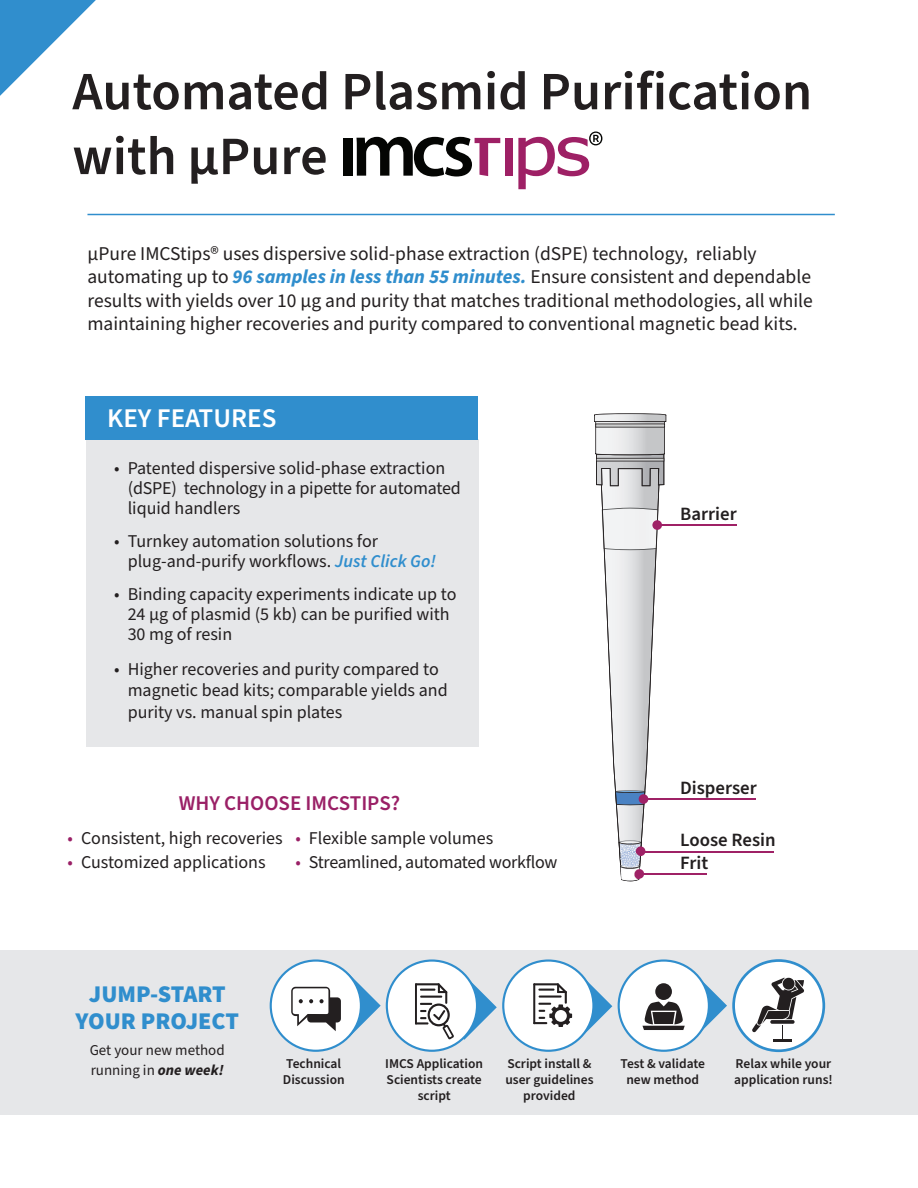
<style>
.page{position:relative;width:918px;height:1188px;background:#fff}
.page>*{position:absolute;margin:0;border:0;box-sizing:border-box;transform-origin:0 0}
.t1{font:600 54px/64.8px "Source Sans Pro";color:#231f20}
.t2{font:600 27px "Source Sans Pro";color:#fff}
.t3{font:900 24px/27px "Source Sans Pro";color:#308ecd;text-align:center}
.t4{font:600 21px "Source Sans Pro";color:#9a2066}
.t5{font:19.5px/23.4px "Source Sans Pro";color:#231f20}
.t6{font:600 18.75px/23.2px "Source Sans Pro";color:#231f20}
.t7{font:18px/19.8px "Source Sans Pro";color:#231f20}
.t8{font:15px/19.5px "Source Sans Pro";color:#231f20}
.t9{font:600 13.5px/16.2px "Source Sans Pro";color:#231f20;text-align:center}
.s1{font-weight:700;font-style:italic;color:#308ecd}
.s2{font-weight:600;font-style:italic;color:#308ecd}
.s3{color:#9a2066}
.s4{font-weight:700;font-style:italic}
</style>
<div class="page">
<div style="left:86px;top:440px;width:392px;height:307px;background:#e6e7e9"></div>
<div style="left:505px;top:138px;width:7px;height:37px;background:#9e2065"></div>
<div style="left:343px;top:138px;width:10px;height:38px;background:#040503"></div>
<svg style="left:357px;top:137px;width:143px;height:40px"></svg>
<svg style="left:518px;top:132px;width:84px;height:57px"></svg>
<hr style="left:87px;top:214px;width:748px;height:1px;background:#308ecd">
<div style="left:85px;top:396px;width:393px;height:44px;background:#308ecd"></div>
<hr style="left:657px;top:524px;width:80px;height:2px;background:#9f2166">
<hr style="left:644px;top:798px;width:112px;height:2px;background:#9f2166">
<svg style="left:594px;top:413px;width:73px;height:466px"></svg>
<div style="left:636px;top:846px;width:9px;height:10px;background:#9f2166;border-radius:50%"></div>
<hr style="left:641px;top:851px;width:133px;height:2px;background:#9f2166">
<div style="left:634px;top:869px;width:10px;height:10px;background:#9f2166;border-radius:50%"></div>
<hr style="left:639px;top:873px;width:68px;height:2px;background:#9f2166">
<img style="left:620px;top:853px;width:20px;height:28px">
<svg style="left:0;top:0;width:96px;height:96px"></svg>
<div style="left:0;top:950px;width:918px;height:165px;background:#e6e7e9"></div>
<div style="left:271px;top:961px;width:90px;height:90px;background:#fff;border-radius:50%"></div>
<div style="left:270px;top:959px;width:92px;height:93px;border:2px solid #308ecd;border-radius:50%"></div>
<svg style="left:291px;top:973px;width:90px;height:65px"></svg>
<div style="left:387px;top:961px;width:90px;height:90px;background:#fff;border-radius:50%"></div>
<div style="left:386px;top:959px;width:92px;height:93px;border:2px solid #308ecd;border-radius:50%"></div>
<svg style="left:415px;top:975px;width:82px;height:65px"></svg>
<div style="left:503px;top:961px;width:90px;height:90px;background:#fff;border-radius:50%"></div>
<div style="left:502px;top:959px;width:93px;height:93px;border:2px solid #308ecd;border-radius:50%"></div>
<svg style="left:533px;top:974px;width:79px;height:65px"></svg>
<div style="left:619px;top:961px;width:90px;height:90px;background:#fff;border-radius:50%"></div>
<div style="left:618px;top:959px;width:92px;height:93px;border:2px solid #308ecd;border-radius:50%"></div>
<svg style="left:642px;top:973px;width:85px;height:65px"></svg>
<div style="left:734px;top:961px;width:90px;height:90px;background:#fff;border-radius:50%"></div>
<div style="left:732px;top:959px;width:93px;height:93px;border:3px solid #308ecd;border-radius:50%"></div>
<svg style="left:752px;top:978px;width:52px;height:60px"></svg>
<hr style="left:773px;top:1039px;width:19px;height:3px;background:#231f20">
<p class="t1" style="left:72px;top:61px;width:741px">Automated Plasmid Purification with µPure</p>
<p class="t5" style="left:87px;top:242px;width:727px">µPure IMCStips® uses dispersive solid-phase extraction (dSPE) technology, reliably automating up to <span class="s1">96 samples in less than 55 minutes.</span> Ensure consistent and dependable results with yields over 10 μg and purity that matches traditional methodologies, all while maintaining higher recoveries and purity compared to conventional magnetic bead kits.</p>
<p class="t2" style="left:107px;top:400px;width:171px">KEY FEATURES</p>
<p class="t7" style="left:128px;top:459px;width:335px;text-indent:-14px">• Patented dispersive solid-phase extraction (dSPE) technology in a pipette for automated liquid handlers</p>
<p class="t7" style="left:128px;top:532px;width:310px;text-indent:-14px">• Turnkey automation solutions for plug-and-purify workflows. <span class="s2">Just Click Go!</span></p>
<p class="t7" style="left:128px;top:585px;width:330px;text-indent:-14px">• Binding capacity experiments indicate up to<br>24 µg of plasmid (5 kb) can be purified with<br>30 mg of resin</p>
<p class="t7" style="left:128px;top:659px;width:322px;line-height:21.6px;text-indent:-14px">• Higher recoveries and purity compared to magnetic bead kits; comparable yields and purity vs. manual spin plates</p>
<p class="t4" style="left:179px;top:789px;width:223px">WHY CHOOSE IMCSTIPS?</p>
<p class="t7" style="left:68px;top:828px;width:217px"><span class="s3">•</span> Consistent, high recoveries</p>
<p class="t7" style="left:68px;top:852px;width:200px"><span class="s3">•</span> Customized applications</p>
<p class="t7" style="left:295px;top:828px;width:199px"><span class="s3">•</span> Flexible sample volumes</p>
<p class="t7" style="left:295px;top:852px;width:264px"><span class="s3">•</span> Streamlined, automated workflow</p>
<p class="t3" style="left:76px;top:981px;width:165px">JUMP-START<br>YOUR PROJECT</p>
<p class="t6" style="left:680px;top:504px;width:58px">Barrier</p>
<p class="t6" style="left:680px;top:778px;width:78px">Disperser</p>
<p class="t6" style="left:680px;top:829px;width:97px">Loose Resin<br>Frit</p>
<p class="t8" style="left:90px;top:1041px;width:137px">Get your new method running in <span class="s4">one week!</span></p>
<p class="t9" style="left:283px;top:1056px;width:63px;text-align:left">Technical<br>Discussion</p>
<p class="t9" style="left:385px;top:1056px;width:99px">IMCS Application<br>Scientists create script</p>
<p class="t9" style="left:505px;top:1056px;width:90px">Script install &amp; user guidelines provided</p>
<p class="t9" style="left:621px;top:1056px;width:86px">Test &amp; validate new method</p>
<p class="t9" style="left:734px;top:1056px;width:100px;text-align:left">Relax while your application runs!</p>
</div>
